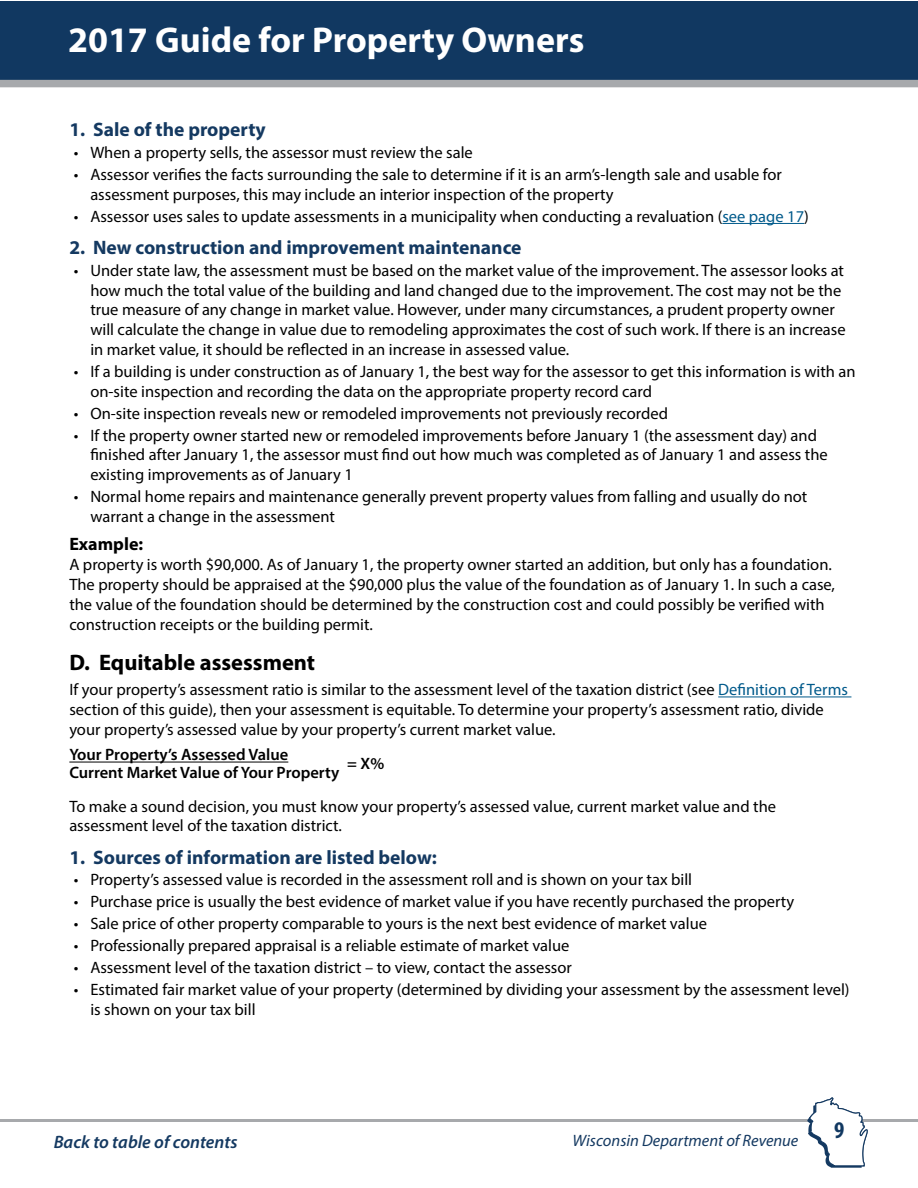
<style>
.page{position:relative;width:918px;height:1188px;background:#fff}
.page>*{position:absolute;margin:0;border:0;box-sizing:border-box;transform-origin:0 0}
.t1{font:700 36px "Myriad Pro";color:#fff}
.t2{font:700 condensed 24px "Myriad Pro";color:#113861}
.t3{font:700 22.5px "Myriad Pro";color:#000}
.t4{font:700 19.5px "Myriad Pro";color:#143961}
.t5{font:italic 600 18px "Myriad Pro";color:#143961}
.t6{font:700 18px "Myriad Pro";color:#000}
.t7{font:16.5px/19.8px "Myriad Pro";color:#000}
.t8{font:600 16.5px "Myriad Pro";color:#000}
.t9{font:italic 16.5px "Myriad Pro";color:#143961}
.s1{color:#005a8b}
</style>
<div class="page">
<div style="left:1px;top:1px;width:917px;height:86px;background:#113861"></div>
<div style="left:0;top:80px;width:918px;height:7px;background:#a7a9ac"></div>
<hr style="left:0;top:1119px;width:918px;height:3px;background:#a7a9ac">
<svg style="left:807px;top:1097px;width:61px;height:71px"></svg>
<hr style="left:722px;top:223px;width:82px;height:1px;background:#005a8b">
<hr style="left:718px;top:697px;width:133px;height:1px;background:#005a8b">
<hr style="left:69px;top:762px;width:219px;height:1px;background:#000">
<h1 class="t1" style="left:68px;top:17px;width:518px">2017 Guide for Property Owners</h1>
<p class="t4" style="left:69px;top:117px;width:198px">1. Sale of the property</p>
<p class="t7" style="left:74px;top:142px;width:401px">• When a property sells, the assessor must review the sale</p>
<p class="t7" style="left:90px;top:164px;width:693px;text-indent:-16px">• Assessor verifies the facts surrounding the sale to determine if it is an arm’s-length sale and usable for assessment purposes, this may include an interior inspection of the property</p>
<p class="t7" style="left:74px;top:206px;width:737px">• Assessor uses sales to update assessments in a municipality when conducting a revaluation (<span class="s1">see page 17</span>)</p>
<p class="t4" style="left:69px;top:235px;width:454px">2. New construction and improvement maintenance</p>
<p class="t7" style="left:90px;top:260px;width:757px;text-indent:-16px">• Under state law, the assessment must be based on the market value of the improvement. The assessor looks at how much the total value of the building and land changed due to the improvement. The cost may not be the true measure of any change in market value. However, under many circumstances, a prudent property owner will calculate the change in value due to remodeling approximates the cost of such work. If there is an increase in market value, it should be reflected in an increase in assessed value.</p>
<p class="t7" style="left:90px;top:361px;width:767px;text-indent:-16px">• If a building is under construction as of January 1, the best way for the assessor to get this information is with an on-site inspection and recording the data on the appropriate property record card</p>
<p class="t7" style="left:74px;top:403px;width:596px">• On-site inspection reveals new or remodeled improvements not previously recorded</p>
<p class="t7" style="left:90px;top:425px;width:739px;text-indent:-16px">• If the property owner started new or remodeled improvements before January 1 (the assessment day) and finished after January 1, the assessor must find out how much was completed as of January 1 and assess the existing improvements as of January 1</p>
<p class="t7" style="left:90px;top:487px;width:719px;text-indent:-16px">• Normal home repairs and maintenance generally prevent property values from falling and usually do not warrant a change in the assessment</p>
<p class="t6" style="left:69px;top:533px;width:75px">Example:</p>
<p class="t7" style="left:69px;top:555px;width:767px">A property is worth $90,000. As of January 1, the property owner started an addition, but only has a foundation.<br>The property should be appraised at the $90,000 plus the value of the foundation as of January 1. In such a case, the value of the foundation should be determined by the construction cost and could possibly be verified with construction receipts or the building permit.</p>
<h3 class="t3" style="left:69px;top:648px;width:247px">D. Equitable assessment</h3>
<p class="t7" style="left:69px;top:680px;width:780px">If your property’s assessment ratio is similar to the assessment level of the taxation district (see <span class="s1">Definition of Terms </span>section of this guide), then your assessment is equitable. To determine your property’s assessment ratio, divide your property’s assessed value by your property’s current market value.</p>
<p class="t8" style="left:69px;top:744px;width:220px">Your Property’s Assessed Value</p>
<p class="t8" style="left:347px;top:753px;width:38px">= X%</p>
<p class="t8" style="left:69px;top:762px;width:271px">Current Market Value of Your Property</p>
<p class="t7" style="left:69px;top:796px;width:708px">To make a sound decision, you must know your property’s assessed value, current market value and the assessment level of the taxation district.</p>
<p class="t4" style="left:69px;top:844px;width:369px">1. Sources of information are listed below:</p>
<p class="t7" style="left:74px;top:870px;width:620px">• Property’s assessed value is recorded in the assessment roll and is shown on your tax bill</p>
<p class="t7" style="left:74px;top:892px;width:722px">• Purchase price is usually the best evidence of market value if you have recently purchased the property</p>
<p class="t7" style="left:74px;top:914px;width:635px">• Sale price of other property comparable to yours is the next best evidence of market value</p>
<p class="t7" style="left:74px;top:936px;width:497px">• Professionally prepared appraisal is a reliable estimate of market value</p>
<p class="t7" style="left:74px;top:958px;width:500px">• Assessment level of the taxation district – to view, contact the assessor</p>
<p class="t7" style="left:90px;top:980px;width:761px;text-indent:-16px">• Estimated fair market value of your property (determined by dividing your assessment by the assessment level) is shown on your tax bill</p>
<p class="t5" style="left:54px;top:1130px;width:185px">Back to table of contents</p>
<p class="t9" style="left:573px;top:1130px;width:227px">Wisconsin Department of Revenue</p>
<h2 class="t2" style="left:834px;top:1115px;width:12px">9</h2>
</div>
